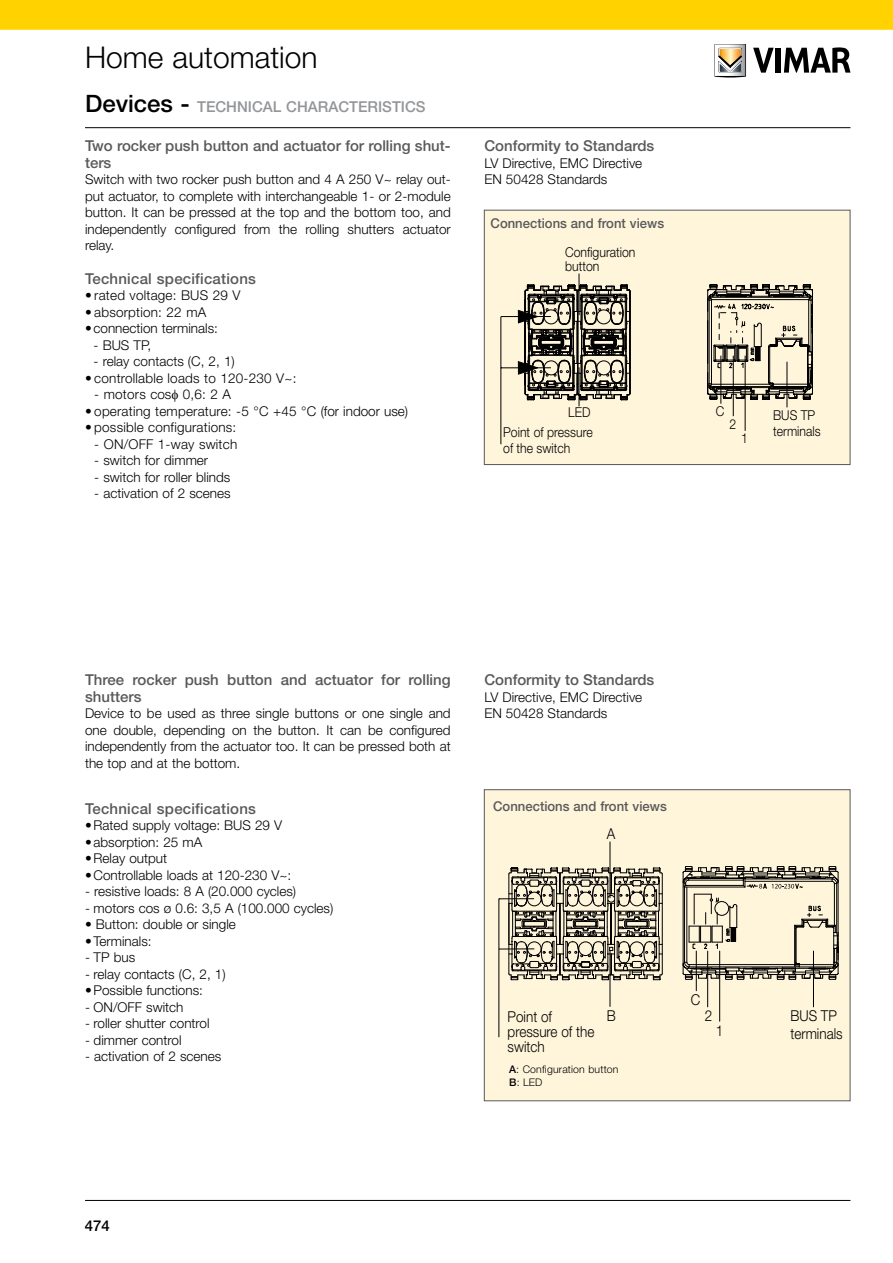
<style>
.page{position:relative;width:893px;height:1263px;background:#fff}
.page>*{position:absolute;margin:0;border:0;box-sizing:border-box;transform-origin:0 0}
.t1{font:300 30px "Helvetica Neue LT Std";color:#000}
.t2{font:500 15px/16.5px "Helvetica Neue LT Std";color:#58595b}
.t3{font:300 15px/18px "Helvetica Neue LT Std";color:#000;scale:.9 1}
.t4{font:500 15px "Helvetica Neue LT Std";color:#939598}
.t5{font:500 15px "Helvetica Neue LT Std";color:#000}
.t6{font:300 13.65px/19.8px "Helvetica Neue LT Std";color:#000;scale:.9 1}
.t7{font:300 13.5px/16.5px "Helvetica Neue LT Std";color:#000;text-align:justify}
.t8{font:500 13.5px "Helvetica Neue LT Std";color:#58595b}
.t9{font:300 10.5px/12.6px "Helvetica Neue LT Std";letter-spacing:.015em;color:#000}
.s1{font-size:24px;color:#000}
.s2{font-weight:500}
</style>
<div class="page">
<svg style="left:0;top:0;width:892px;height:72px"></svg>
<hr style="left:85px;top:127px;width:765px;height:1px;background:#000">
<hr style="left:85px;top:1200px;width:765px;height:1px;background:#000">
<svg style="left:715px;top:44px;width:31px;height:34px"></svg>
<svg style="left:753px;top:48px;width:21px;height:25px"></svg>
<div style="left:776px;top:48px;width:5px;height:25px;background:#000"></div>
<svg style="left:784px;top:47px;width:66px;height:26px"></svg>
<svg style="left:892px;top:0;width:1px;height:30px"></svg>
<div style="left:484px;top:210px;width:366px;height:254px;background:#fff5db"></div>
<hr style="left:579px;top:367px;width:1px;height:39px;background:#000">
<hr style="left:579px;top:274px;width:1px;height:41px;background:#000">
<hr style="left:787px;top:362px;width:1px;height:45px;background:#000">
<hr style="left:501px;top:317px;width:1px;height:127px;background:#000">
<hr style="left:501px;top:367px;width:50px;height:1px;background:#000">
<hr style="left:501px;top:316px;width:50px;height:1px;background:#000">
<svg style="left:518px;top:284px;width:295px;height:117px"></svg>
<hr style="left:721px;top:356px;width:1px;height:48px;background:#000">
<hr style="left:733px;top:356px;width:1px;height:60px;background:#000">
<hr style="left:745px;top:356px;width:1px;height:75px;background:#000">
<div style="left:484px;top:210px;width:366px;height:255px;border:1px solid #58595b"></div>
<div style="left:484px;top:789px;width:366px;height:312px;background:#fff5db;border:1px solid #58595b"></div>
<svg style="left:508px;top:867px;width:155px;height:114px"></svg>
<hr style="left:610px;top:842px;width:1px;height:56px;background:#000">
<hr style="left:610px;top:951px;width:1px;height:55px;background:#000">
<hr style="left:813px;top:951px;width:1px;height:56px;background:#000">
<hr style="left:696px;top:951px;width:1px;height:40px;background:#000">
<hr style="left:707px;top:951px;width:1px;height:56px;background:#000">
<hr style="left:719px;top:951px;width:1px;height:70px;background:#000">
<hr style="left:498px;top:898px;width:1px;height:139px;background:#000">
<hr style="left:499px;top:948px;width:35px;height:1px;background:#000">
<hr style="left:499px;top:898px;width:35px;height:1px;background:#000">
<svg style="left:682px;top:866px;width:157px;height:114px"></svg>
<h1 class="t1" style="left:85px;top:39px;width:234px">Home automation</h1>
<p class="t4" style="left:85px;top:98px;width:342px"><span class="s1">Devices -</span> TECHNICAL CHARACTERISTICS</p>
<p class="t2" style="left:85px;top:137px;width:367px">Two rocker push button and actuator for rolling shut&shy;ters</p>
<p class="t7" style="left:85px;top:171px;width:367px">Switch with two rocker push button and 4 A 250 V~ relay out&shy;put actuator, to complete with interchangeable 1- or 2-module button. It can be pressed at the top and the bottom too, and independently configured from the rolling shutters actuator relay.</p>
<p class="t2" style="left:85px;top:270px;width:172px">Technical specifications</p>
<p class="t7" style="left:85px;top:287px;width:157px">• rated voltage: BUS 29 V</p>
<p class="t7" style="left:85px;top:303px;width:123px">• absorption: 22 mA</p>
<p class="t7" style="left:85px;top:320px;width:134px">• connection terminals:</p>
<p class="t7" style="left:94px;top:336px;width:59px">- BUS TP,</p>
<p class="t7" style="left:94px;top:353px;width:143px">- relay contacts (C, 2, 1)</p>
<p class="t7" style="left:85px;top:369px;width:213px">• controllable loads to 120-230 V~:</p>
<p class="t7" style="left:94px;top:386px;width:138px">- motors cos 0,6: 2 A</p>
<p class="t7" style="left:85px;top:402px;width:325px">• operating temperature: -5 °C +45 °C (for indoor use)</p>
<p class="t7" style="left:85px;top:419px;width:153px">• possible configurations:</p>
<p class="t7" style="left:94px;top:435px;width:144px">- ON/OFF 1-way switch</p>
<p class="t7" style="left:94px;top:452px;width:115px">- switch for dimmer</p>
<p class="t7" style="left:94px;top:468px;width:138px">- switch for roller blinds</p>
<p class="t7" style="left:94px;top:485px;width:138px">- activation of 2 scenes</p>
<p class="t2" style="left:484px;top:137px;width:172px">Conformity to Standards</p>
<p class="t7" style="left:484px;top:154px;width:159px">LV Directive, EMC Directive<br>EN 50428 Standards</p>
<p class="t8" style="left:491px;top:215px;width:175px">Connections and front views</p>
<p class="t6" style="left:565px;top:245px;width:80px;line-height:14px">Configuration button</p>
<p class="t6" style="left:503px;top:402px;width:101px;text-align:right">LED<br>Point of pressure</p>
<p class="t6" style="left:503px;top:438px;width:76px">of the switch</p>
<p class="t6" style="left:716px;top:401px;width:11px">C</p>
<p class="t6" style="left:730px;top:414px;width:9px">2</p>
<p class="t6" style="left:741px;top:428px;width:9px">1</p>
<p class="t6" style="left:773px;top:407px;width:54px;line-height:16.4px">BUS TP terminals</p>
<p class="t2" style="left:85px;top:672px;width:367px">Three rocker push button and actuator for rolling shutters</p>
<p class="t7" style="left:85px;top:705px;width:367px">Device to be used as three single buttons or one single and one double, depending on the button. It can be configured independently from the actuator too. It can be pressed both at the top and at the bottom.</p>
<p class="t2" style="left:85px;top:800px;width:172px">Technical specifications</p>
<p class="t7" style="left:85px;top:817px;width:199px">• Rated supply voltage: BUS 29 V</p>
<p class="t7" style="left:85px;top:833px;width:119px">• absorption: 25 mA</p>
<p class="t7" style="left:85px;top:850px;width:84px">• Relay output</p>
<p class="t7" style="left:85px;top:866px;width:208px">• Controllable loads at 120-230 V~:</p>
<p class="t7" style="left:85px;top:883px;width:213px">- resistive loads: 8 A (20.000 cycles)</p>
<p class="t7" style="left:85px;top:899px;width:250px">- motors cos ø 0.6: 3,5 A (100.000 cycles)</p>
<p class="t7" style="left:85px;top:916px;width:152px">• Button: double or single</p>
<p class="t7" style="left:85px;top:932px;width:68px">• Terminals:</p>
<p class="t7" style="left:85px;top:949px;width:52px">- TP bus</p>
<p class="t7" style="left:85px;top:965px;width:142px">- relay contacts (C, 2, 1)</p>
<p class="t7" style="left:85px;top:982px;width:119px">• Possible functions:</p>
<p class="t7" style="left:85px;top:998px;width:100px">- ON/OFF switch</p>
<p class="t7" style="left:85px;top:1015px;width:126px">- roller shutter control</p>
<p class="t7" style="left:85px;top:1031px;width:98px">- dimmer control</p>
<p class="t7" style="left:85px;top:1048px;width:138px">- activation of 2 scenes</p>
<p class="t2" style="left:484px;top:672px;width:172px">Conformity to Standards</p>
<p class="t7" style="left:484px;top:689px;width:159px">LV Directive, EMC Directive<br>EN 50428 Standards</p>
<p class="t8" style="left:493px;top:798px;width:175px">Connections and front views</p>
<p class="t3" style="left:607px;top:824px;width:11px">A</p>
<p class="t3" style="left:691px;top:990px;width:12px">C</p>
<p class="t3" style="left:508px;top:1007px;width:51px">Point of</p>
<p class="t3" style="left:705px;top:1006px;width:10px">2</p>
<p class="t3" style="left:508px;top:1023px;width:98px;line-height:15px">pressure of the switch</p>
<p class="t9" style="left:509px;top:1063px;width:111px"><span class="s2">A</span>: Configuration button<br><span class="s2">B</span>: LED</p>
<p class="t3" style="left:607px;top:1006px;width:12px">B</p>
<p class="t3" style="left:790px;top:1007px;width:60px">BUS TP terminals</p>
<p class="t3" style="left:716px;top:1021px;width:10px">1</p>
<p class="t5" style="left:85px;top:1217px;width:27px">474</p>
</div>
